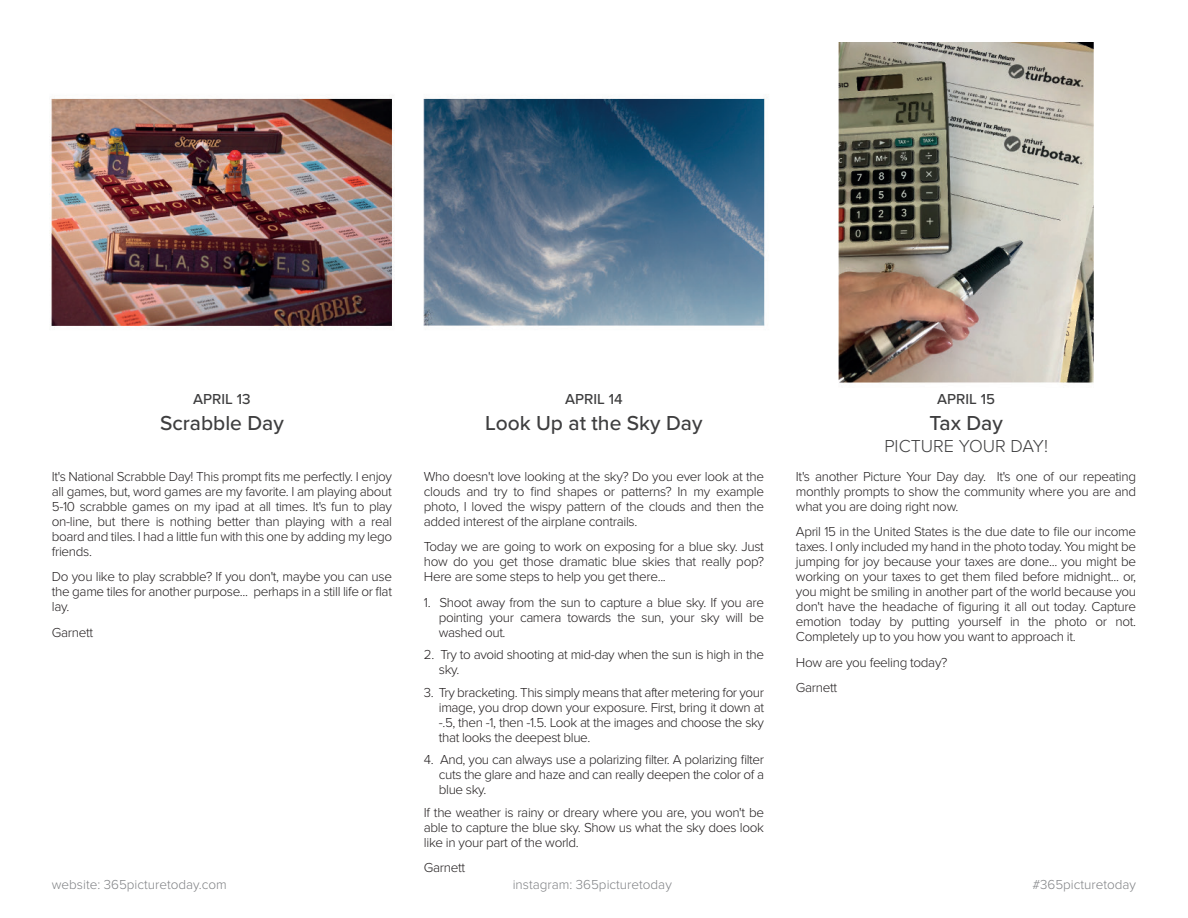
<style>
.page{position:relative;width:1188px;height:918px;background:#fff}
.page>*{position:absolute;margin:0;border:0;box-sizing:border-box;transform-origin:0 0}
.t1{font:500 21px "Proxima Nova";color:#3e3e3f}
.t2{font:300 18px "Proxima Nova";color:#3e3e3f}
.t3{font:500 15px "Proxima Nova";color:#3e3e3f}
.t4{font:300 13.5px/15px "Proxima Nova";letter-spacing:-.025em;color:#231f20;text-align:justify}
.t5{font:300 13.5px "Proxima Nova";color:#808285}
</style>
<div class="page">
<img style="left:50px;top:42px;width:1044px;height:341px">
<p class="t3" style="left:193px;top:390px;width:59px">APRIL 13</p>
<p class="t3" style="left:937px;top:390px;width:59px">APRIL 15</p>
<h1 class="t1" style="left:485px;top:411px;width:219px">Look Up at the Sky Day</h1>
<p class="t4" style="left:424px;top:469px;width:342px">Who doesn't love looking at the sky? Do you ever look at the clouds and try to find shapes or patterns? In my example photo, I loved the wispy pattern of the clouds and then the added interest of the airplane contrails.</p>
<p class="t4" style="left:424px;top:540px;width:342px">Today we are going to work on exposing for a blue sky. Just how do you get those dramatic blue skies that really pop?<br>Here are some steps to help you get there...</p>
<p class="t4" style="left:439px;top:595px;width:327px;text-indent:-15px">1. Shoot away from the sun to capture a blue sky. If you are pointing your camera towards the sun, your sky will be washed out.</p>
<p class="t4" style="left:439px;top:648px;width:327px;text-indent:-15px">2. Try to avoid shooting at mid-day when the sun is high in the sky.</p>
<p class="t4" style="left:439px;top:685px;width:327px;text-indent:-15px">3. Try bracketing. This simply means that after metering for your image, you drop down your exposure. First, bring it down at -.5, then -1, then -1.5. Look at the images and choose the sky that looks the deepest blue.</p>
<p class="t4" style="left:439px;top:753px;width:327px;text-indent:-15px">4. And, you can always use a polarizing filter. A polarizing filter cuts the glare and haze and can really deepen the color of a blue sky.</p>
<p class="t4" style="left:424px;top:805px;width:342px">If the weather is rainy or dreary where you are, you won't be able to capture the blue sky. Show us what the sky does look like in your part of the world.</p>
<p class="t4" style="left:424px;top:861px;width:43px">Garnett</p>
<p class="t3" style="left:565px;top:390px;width:59px">APRIL 14</p>
<h1 class="t1" style="left:160px;top:411px;width:125px">Scrabble Day</h1>
<h1 class="t1" style="left:929px;top:411px;width:75px">Tax Day</h1>
<h2 class="t2" style="left:884px;top:435px;width:165px">PICTURE YOUR DAY!</h2>
<p class="t4" style="left:796px;top:469px;width:342px">It's another Picture Your Day day. It's one of our repeating monthly prompts to show the community where you are and what you are doing right now.</p>
<p class="t4" style="left:796px;top:525px;width:342px">April 15 in the United States is the due date to file our income taxes. I only included my hand in the photo today. You might be jumping for joy because your taxes are done... you might be working on your taxes to get them filed before midnight... or, you might be smiling in another part of the world because you don't have the headache of figuring it all out today. Capture emotion today by putting yourself in the photo or not.<br>Completely up to you how you want to approach it.</p>
<p class="t4" style="left:796px;top:650px;width:153px;line-height:25.5px">How are you feeling today?<br>Garnett</p>
<p class="t4" style="left:52px;top:469px;width:342px">It's National Scrabble Day! This prompt fits me perfectly. I enjoy all games, but, word games are my favorite. I am playing about 5-10 scrabble games on my ipad at all times. It's fun to play on-line, but there is nothing better than playing with a real board and tiles. I had a little fun with this one by adding my lego friends.</p>
<p class="t4" style="left:52px;top:570px;width:342px">Do you like to play scrabble? If you don't, maybe you can use the game tiles for another purpose... perhaps in a still life or flat lay.</p>
<p class="t4" style="left:52px;top:625px;width:43px">Garnett</p>
<p class="t5" style="left:52px;top:877px;width:176px">website: 365picturetoday.com</p>
<p class="t5" style="left:513px;top:877px;width:161px">instagram: 365picturetoday</p>
<p class="t5" style="left:1032px;top:877px;width:105px">#365picturetoday</p>
</div>
